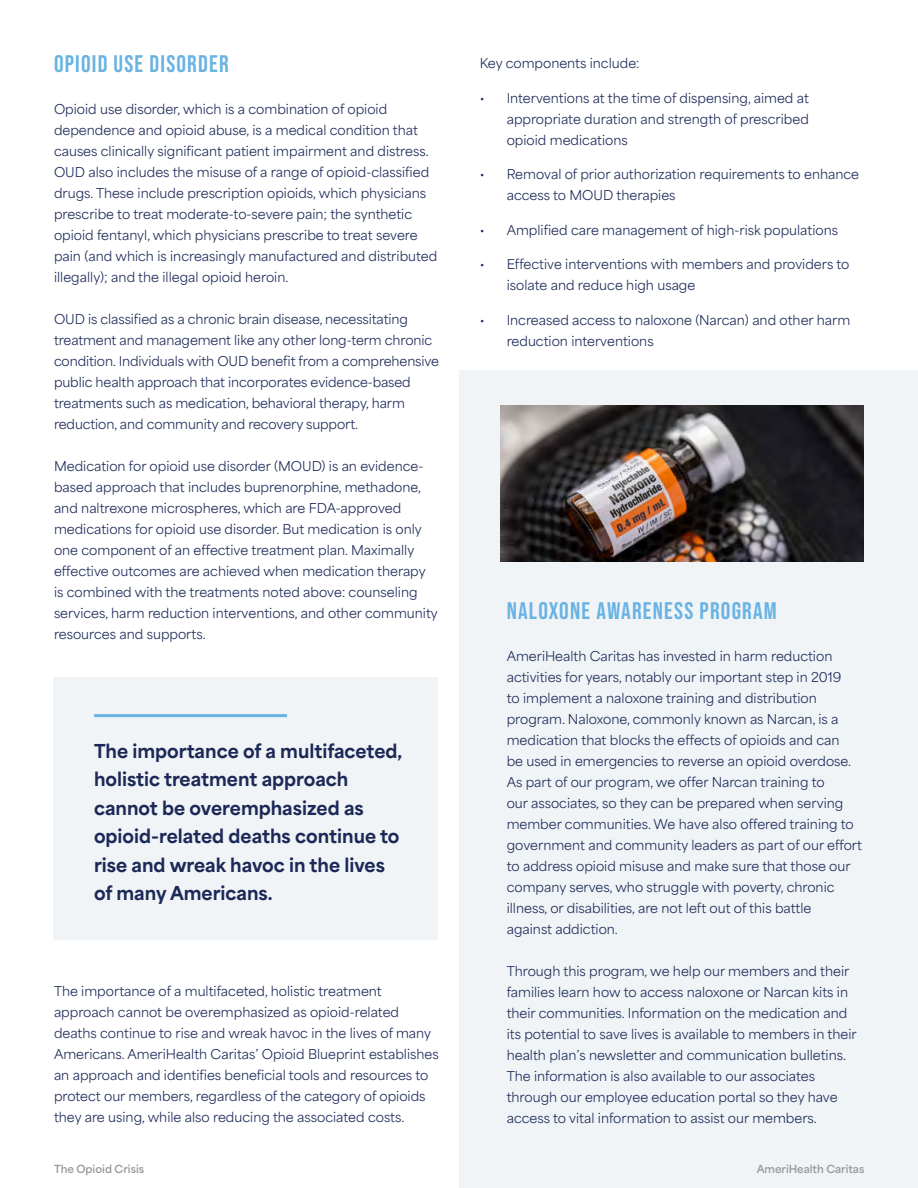
<style>
.page{position:relative;width:918px;height:1188px;background:#fff}
.page>*{position:absolute;margin:0;border:0;box-sizing:border-box;transform-origin:0 0}
.Body_Copy{font:24px "Bebas Neue";letter-spacing:.05em;color:#69b3e3}
.Bolded_Body_Copy{font:800 18px/28.5px "Area Normal";color:#1c2957}
.Body_Copy-2{font:12.75px/21px "Area Normal";color:#1c2957}
.Bolded_Body_Copy-2{font:700 10.5px "Area Normal";color:#989a9d}
</style>
<div class="page">
<div style="left:459px;top:370px;width:459px;height:818px;background:#f1f4f7"></div>
<div style="left:54px;top:678px;width:384px;height:262px;background:#f1f4f7"></div>
<hr style="left:94px;top:714px;width:193px;height:3px;background:#69b3e3">
<img style="left:500px;top:405px;width:364px;height:156px">
<p class="Body_Copy" style="left:54px;top:50px;width:176px">OPIOID USE DISORDER</p>
<p class="Body_Copy-2" style="left:54px;top:97px;width:385px">Opioid use disorder, which is a combination of opioid dependence and opioid abuse, is a medical condition that causes clinically significant patient impairment and distress.<br>OUD also includes the misuse of a range of opioid-classified drugs. These include prescription opioids, which physicians prescribe to treat moderate-to-severe pain; the synthetic opioid fentanyl, which physicians prescribe to treat severe pain (and which is increasingly manufactured and distributed illegally); and the illegal opioid heroin.</p>
<p class="Body_Copy-2" style="left:54px;top:307px;width:387px">OUD is classified as a chronic brain disease, necessitating treatment and management like any other long-term chronic condition. Individuals with OUD benefit from a comprehensive public health approach that incorporates evidence-based treatments such as medication, behavioral therapy, harm reduction, and community and recovery support.</p>
<p class="Body_Copy-2" style="left:54px;top:454px;width:385px">Medication for opioid use disorder (MOUD) is an evidence&shy;based approach that includes buprenorphine, methadone, and naltrexone microspheres, which are FDA-approved medications for opioid use disorder. But medication is only one component of an effective treatment plan. Maximally effective outcomes are achieved when medication therapy is combined with the treatments noted above: counseling services, harm reduction interventions, and other community resources and supports.</p>
<p class="Bolded_Body_Copy" style="left:94px;top:735px;width:310px">The importance of a multifaceted, holistic treatment approach cannot be overemphasized as opioid-related deaths continue to rise and wreak havoc in the lives of many Americans.</p>
<p class="Body_Copy-2" style="left:54px;top:979px;width:386px">The importance of a multifaceted, holistic treatment approach cannot be overemphasized as opioid-related deaths continue to rise and wreak havoc in the lives of many Americans. AmeriHealth Caritas’ Opioid Blueprint establishes an approach and identifies beneficial tools and resources to protect our members, regardless of the category of opioids they are using, while also reducing the associated costs.</p>
<p class="Bolded_Body_Copy-2" style="left:54px;top:1159px;width:92px">The Opioid Crisis</p>
<p class="Body_Copy-2" style="left:480px;top:51px;width:161px">Key components include:</p>
<p class="Body_Copy-2" style="left:507px;top:86px;width:304px;text-align:justify;text-indent:-27px">• Interventions at the time of dispensing, aimed at appropriate duration and strength of prescribed opioid medications</p>
<p class="Body_Copy-2" style="left:507px;top:162px;width:354px;text-indent:-27px">• Removal of prior authorization requirements to enhance access to MOUD therapies</p>
<p class="Body_Copy-2" style="left:480px;top:218px;width:360px">• Amplified care management of high-risk populations</p>
<p class="Body_Copy-2" style="left:507px;top:252px;width:344px;text-indent:-27px">• Effective interventions with members and providers to isolate and reduce high usage</p>
<p class="Body_Copy-2" style="left:507px;top:308px;width:345px;text-indent:-27px">• Increased access to naloxone (Narcan) and other harm reduction interventions</p>
<p class="Body_Copy" style="left:507px;top:597px;width:272px">NALOXONE AWARENESS PROGRAM</p>
<p class="Body_Copy-2" style="left:507px;top:644px;width:357px">AmeriHealth Caritas has invested in harm reduction activities for years, notably our important step in 2019<br>to implement a naloxone training and distribution program. Naloxone, commonly known as Narcan, is a medication that blocks the effects of opioids and can<br>be used in emergencies to reverse an opioid overdose.<br>As part of our program, we offer Narcan training to<br>our associates, so they can be prepared when serving member communities. We have also offered training to government and community leaders as part of our effort to address opioid misuse and make sure that those our company serves, who struggle with poverty, chronic illness, or disabilities, are not left out of this battle<br>against addiction.</p>
<p class="Body_Copy-2" style="left:507px;top:959px;width:352px">Through this program, we help our members and their families learn how to access naloxone or Narcan kits in their communities. Information on the medication and its potential to save lives is available to members in their health plan’s newsletter and communication bulletins.<br>The information is also available to our associates through our employee education portal so they have access to vital information to assist our members.</p>
<p class="Bolded_Body_Copy-2" style="left:757px;top:1159px;width:109px">AmeriHealth Caritas</p>
</div>
